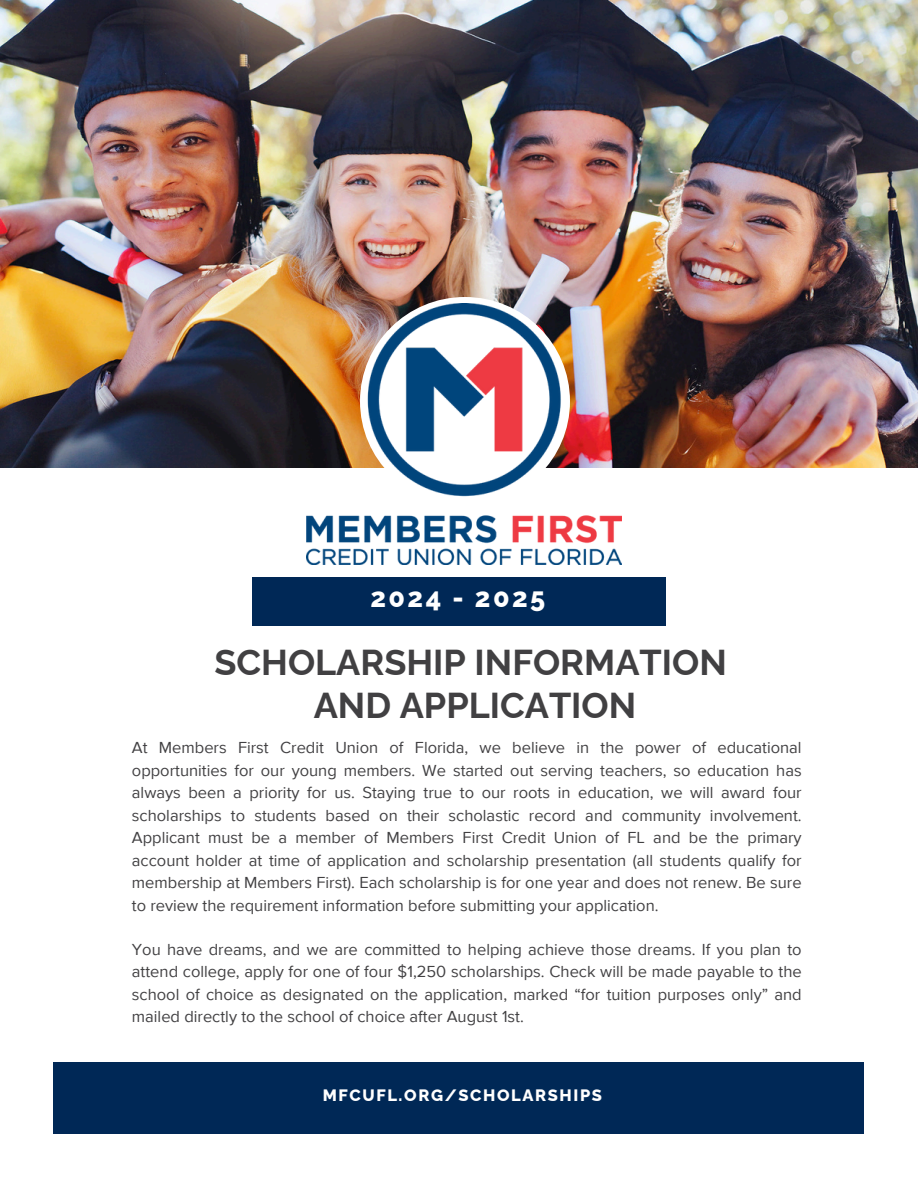
<style>
.page{position:relative;width:918px;height:1188px;background:#fff}
.page>*{position:absolute;margin:0;border:0;box-sizing:border-box;transform-origin:0 0}
.t1{font:700 36px/42.8px "Raleway";color:#414042;text-align:center}
.t2{font:800 27px "Raleway";letter-spacing:.09em;color:#fff}
.t3{font:16.5px/22.5px "Proxima Nova";color:#414042;text-align:justify}
.t4{font:800 16.5px "Raleway";letter-spacing:.1em;color:#fff}
</style>
<div class="page">
<div style="left:54px;top:1063px;width:810px;height:71px;background:#002856"></div>
<div style="left:252px;top:577px;width:414px;height:49px;background:#002856"></div>
<img style="left:0;top:0;width:918px;height:468px">
<img style="left:306px;top:304px;width:315px;height:261px">
<p class="t2" style="left:370px;top:582px;width:176px">2024 - 2025</p>
<p class="t1" style="left:214px;top:641px;width:514px">SCHOLARSHIP INFORMATION<br>AND APPLICATION</p>
<p class="t3" style="left:132px;top:737px;width:671px">At Members First Credit Union of Florida, we believe in the power of educational opportunities for our young members. We started out serving teachers, so education has always been a priority for us. Staying true to our roots in education, we will award four scholarships to students based on their scholastic record and community involvement.<br>Applicant must be a member of Members First Credit Union of FL and be the primary account holder at time of application and scholarship presentation (all students qualify for membership at Members First). Each scholarship is for one year and does not renew. Be sure to review the requirement information before submitting your application.</p>
<h1 class="t3" style="left:132px;top:939px;width:671px">You have dreams, and we are committed to helping achieve those dreams. If you plan to attend college, apply for one of four $1,250 scholarships. Check will be made payable to the school of choice as designated on the application, marked “for tuition purposes only” and mailed directly to the school of choice after August 1st.</h1>
<h2 class="t4" style="left:323px;top:1085px;width:281px">MFCUFL.ORG/SCHOLARSHIPS</h2>
</div>
